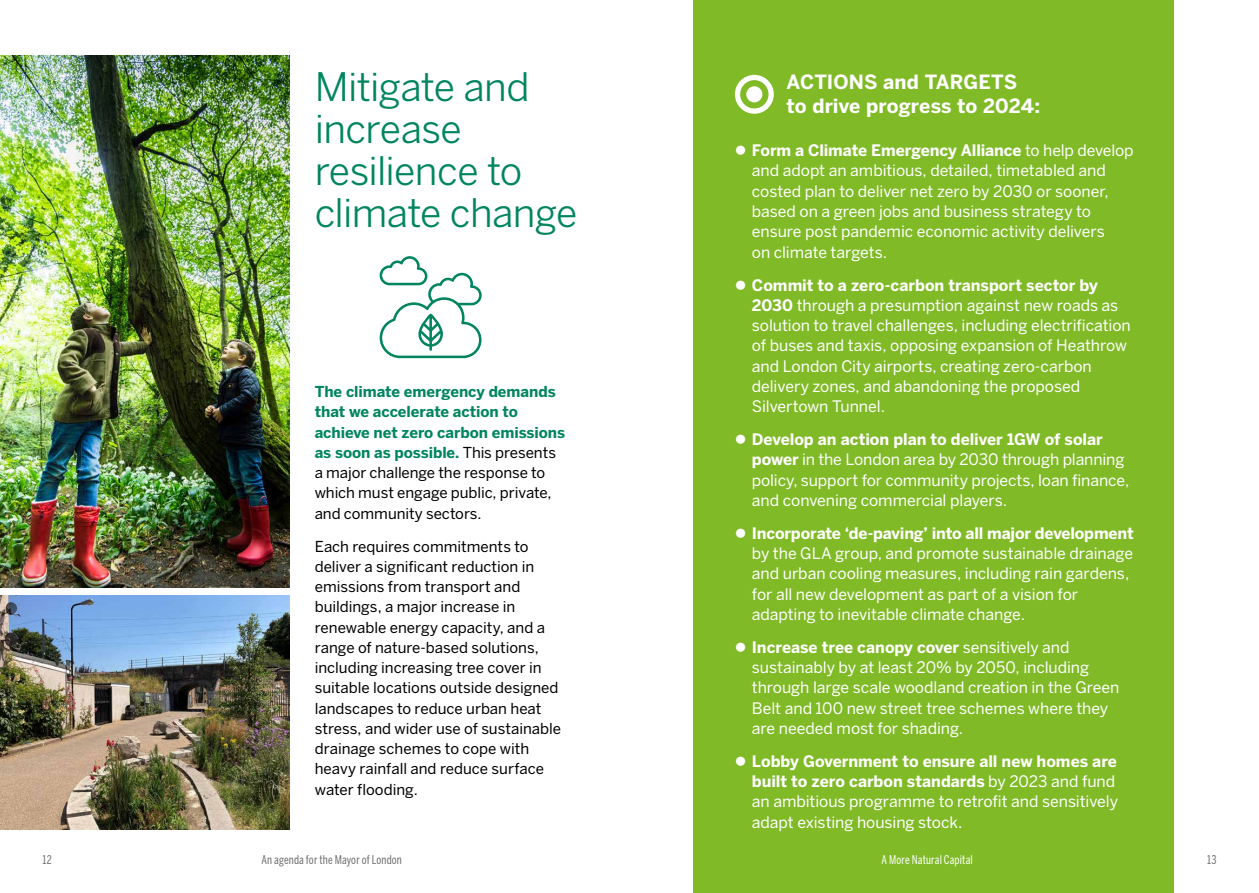
<style>
.page{position:relative;width:1259px;height:893px;background:#fff}
.page>*{position:absolute;margin:0;border:0;box-sizing:border-box;transform-origin:0 0}
.t1{font:39px/42px "Benton Sans";letter-spacing:-.02em;color:#00855f}
.t2{font:700 19.5px/24px "Benton Sans";letter-spacing:.005em;color:#fff}
.t3{font:15.75px/20.2px "Benton Sans";letter-spacing:-.005em;color:#fff}
.t4{font:700 15.75px "Benton Sans";letter-spacing:-.01em;color:#fff}
.t5{font:15px/20.2px "Benton Sans";color:#000}
.t6{font:700 15px/20.2px "Benton Sans";letter-spacing:-.005em;color:#00855f}
.t7{font:12px "Benton Sans Comp";letter-spacing:.015em;color:#706f6f}
.t8{font:12px "Benton Sans Comp";letter-spacing:.01em;color:#fff}
.s1{font-weight:400;color:#000}
.s2{font-weight:700}
</style>
<div class="page">
<div style="left:693px;top:0;width:481px;height:893px;background:#80ba27"></div>
<img style="left:0;top:56px;width:289px;height:531px">
<img style="left:0;top:595px;width:289px;height:234px">
<svg style="left:379px;top:256px;width:103px;height:102px"></svg>
<div style="left:735px;top:75px;width:39px;height:39px;border:5px solid #fff;border-radius:50%"></div>
<div style="left:746px;top:86px;width:16px;height:16px;background:#fff;border-radius:50%"></div>
<h1 class="t1" style="left:315px;top:66px;width:264px">Mitigate and increase resilience to climate change</h1>
<p class="t6" style="left:315px;top:381px;width:252px">The climate emergency demands that we accelerate action to achieve net zero carbon emissions as soon as possible. <span class="s1">This presents a major challenge the response to which must engage public, private, and community sectors.</span></p>
<p class="t5" style="left:315px;top:536px;width:248px">Each requires commitments to deliver a significant reduction in emissions from transport and buildings, a major increase in renewable energy capacity, and a range of nature-based solutions, including increasing tree cover in suitable locations outside designed landscapes to reduce urban heat stress, and wider use of sustainable drainage schemes to cope with heavy rainfall and reduce surface water flooding.</p>
<p class="t2" style="left:786px;top:69px;width:255px">ACTIONS and TARGETS to drive progress to 2024:</p>
<p class="t3" style="left:752px;top:140px;width:383px"><span class="s2">Form a Climate Emergency Alliance</span> to help develop and adopt an ambitious, detailed, timetabled and costed plan to deliver net zero by 2030 or sooner, based on a green jobs and business strategy to ensure post pandemic economic activity delivers<br>on climate targets.</p>
<p class="t3" style="left:752px;top:274px;width:380px"><span class="s2">Commit to a zero-carbon transport sector by 2030</span> through a presumption against new roads as solution to travel challenges, including electrification of buses and taxis, opposing expansion of Heathrow and London City airports, creating zero-carbon delivery zones, and abandoning the proposed Silvertown Tunnel.</p>
<p class="t3" style="left:752px;top:429px;width:379px"><span class="s2">Develop an action plan to deliver 1GW of solar power</span> in the London area by 2030 through planning policy, support for community projects, loan finance, and convening commercial players.</p>
<p class="t4" style="left:752px;top:524px;width:383px">Incorporate ‘de-paving’ into all major development</p>
<p class="t3" style="left:752px;top:543px;width:383px">by the GLA group, and promote sustainable drainage and urban cooling measures, including rain gardens, for all new development as part of a vision for adapting to inevitable climate change.</p>
<p class="t3" style="left:752px;top:637px;width:369px"><span class="s2">Increase tree canopy cover</span> sensitively and sustainably by at least 20% by 2050, including through large scale woodland creation in the Green Belt and 100 new street tree schemes where they are needed most for shading.</p>
<p class="t3" style="left:752px;top:751px;width:368px"><span class="s2">Lobby Government to ensure all new homes are built to zero carbon standards</span> by 2023 and fund an ambitious programme to retrofit and sensitively adapt existing housing stock.</p>
<p class="t7" style="left:43px;top:852px;width:11px">12</p>
<p class="t7" style="left:261px;top:852px;width:142px">An agenda for the Mayor of London</p>
<p class="t8" style="left:881px;top:852px;width:93px">A More Natural Capital</p>
<p class="t7" style="left:1207px;top:852px;width:11px">13</p>
</div>
